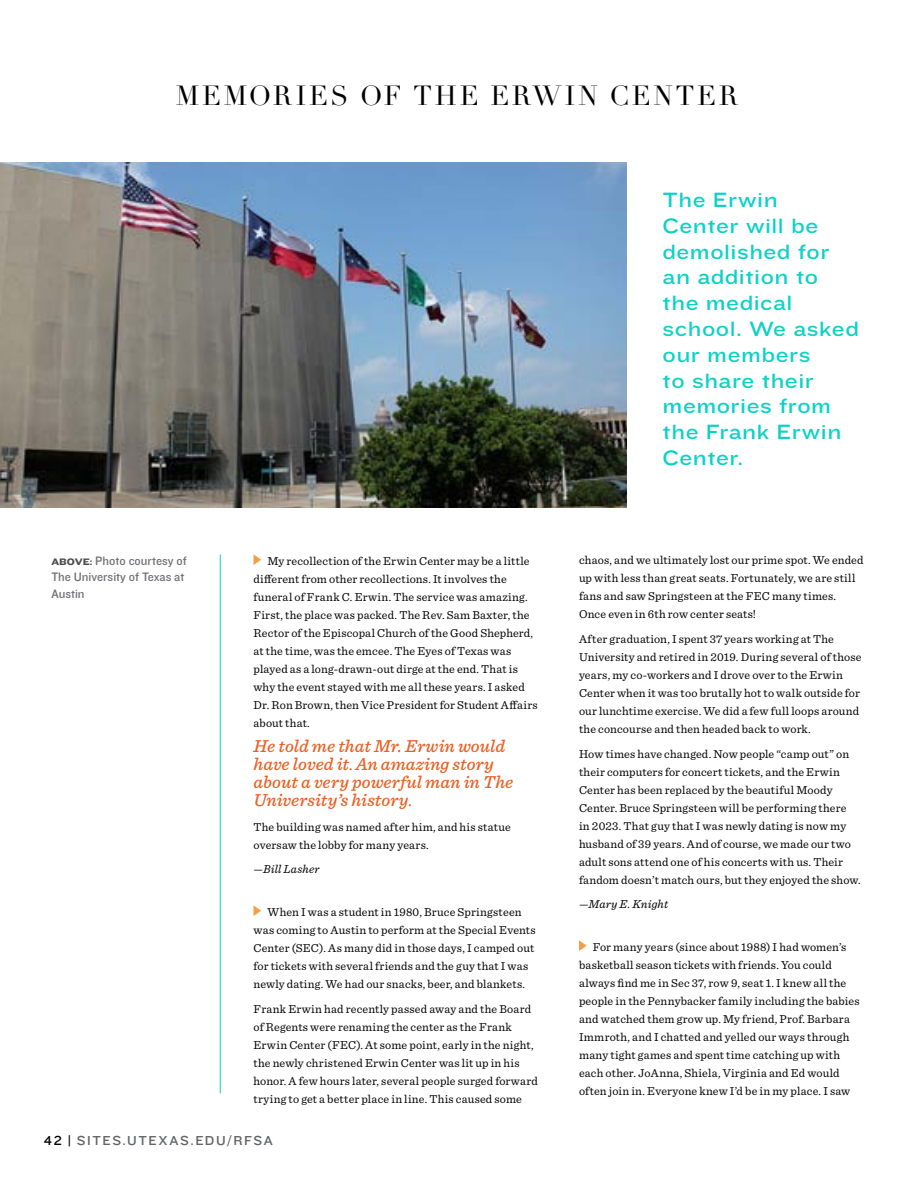
<style>
.page{position:relative;width:918px;height:1188px;background:#fff}
.page>*{position:absolute;margin:0;border:0;box-sizing:border-box;transform-origin:0 0}
.t1{font:27px "Didot";letter-spacing:.1em;color:#000}
.t2{font:21.45px/25.8px "Knockout 33 Junior Heviwt";letter-spacing:.025em;color:#0bd2c5}
.t3{font:italic 500 18px/18px "Sentinel";color:#ea6024}
.t4{font:13.5px "Knockout 32 Junior Cruisewt";letter-spacing:.115em;color:#636466}
.t5{font:12.75px/16.5px "Knockout 31 Junior Middlewt";color:#717275}
.t6{font:12px/18px "Sentinel";letter-spacing:.015em;color:#000}
.t7{font:italic 12px "Sentinel";letter-spacing:.015em;color:#000}
.s1{font-family:"Knockout 53 Heviweight";font-size:9.75px;color:#4d4d4f}
.s2{font-weight:400;font-style:normal}
.s3{color:#000}
</style>
<div class="page">
<hr style="left:220px;top:554px;width:1px;height:540px;background:#0bd2c5">
<svg style="left:254px;top:555px;width:7px;height:10px"></svg>
<svg style="left:254px;top:906px;width:7px;height:10px"></svg>
<svg style="left:579px;top:940px;width:8px;height:11px"></svg>
<img style="left:0;top:162px;width:626px;height:345px">
<h1 class="t1" style="left:176px;top:79px;width:564px">MEMORIES OF THE ERWIN CENTER</h1>
<p class="t5" style="left:51px;top:551px;width:137px"><span class="s1">ABOVE:</span> Photo courtesy of<br>The University of Texas at<br>Austin</p>
<p class="t6" style="left:254px;top:552px;width:286px;text-indent:14px">My recollection of the Erwin Center may be a little different from other recollections. It involves the funeral of Frank C. Erwin. The service was amazing.<br>First, the place was packed. The Rev. Sam Baxter, the Rector of the Episcopal Church of the Good Shepherd, at the time, was the emcee. The Eyes of Texas was played as a long-drawn-out dirge at the end. That is why the event stayed with me all these years. I asked Dr. Ron Brown, then Vice President for Student Affairs about that.</p>
<h3 class="t3" style="left:254px;top:736px;width:261px">He told me that Mr. Erwin would have loved it<span class="s2">.</span> An amazing story about a very powerful man in The<br>University’s history<span class="s2">.</span></h3>
<p class="t6" style="left:254px;top:817px;width:259px">The building was named after him, and his statue oversaw the lobby for many years.</p>
<p class="t7" style="left:254px;top:860px;width:68px">—Bill Lasher</p>
<p class="t6" style="left:254px;top:903px;width:284px;text-indent:14px">When I was a student in 1980, Bruce Springsteen was coming to Austin to perform at the Special Events Center (SEC). As many did in those days, I camped out for tickets with several friends and the guy that I was newly dating. We had our snacks, beer, and blankets.</p>
<p class="t6" style="left:254px;top:999px;width:286px">Frank Erwin had recently passed away and the Board of Regents were renaming the center as the Frank Erwin Center (FEC). At some point, early in the night, the newly christened Erwin Center was lit up in his honor. A few hours later, several people surged forward trying to get a better place in line. This caused some</p>
<p class="t4" style="left:44px;top:1131px;width:230px"><span class="s3">42 |</span> SITES.UTEXAS.EDU/RFSA</p>
<h2 class="t2" style="left:663px;top:186px;width:198px">The Erwin<br>Center will be demolished for an addition to the medical school. We asked our members<br>to share their memories from the Frank Erwin<br>Center.</h2>
<p class="t6" style="left:579px;top:550px;width:286px">chaos, and we ultimately lost our prime spot. We ended up with less than great seats. Fortunately, we are still fans and saw Springsteen at the FEC many times.<br>Once even in 6th row center seats!</p>
<p class="t6" style="left:579px;top:629px;width:284px">After graduation, I spent 37 years working at The University and retired in 2019. During several of those years, my co-workers and I drove over to the Erwin Center when it was too brutally hot to walk outside for our lunchtime exercise. We did a few full loops around the concourse and then headed back to work.</p>
<p class="t6" style="left:579px;top:744px;width:283px">How times have changed. Now people “camp out” on their computers for concert tickets, and the Erwin Center has been replaced by the beautiful Moody Center. Bruce Springsteen will be performing there<br>in 2023. That guy that I was newly dating is now my husband of 39 years. And of course, we made our two adult sons attend one of his concerts with us. Their fandom doesn’t match ours, but they enjoyed the show.</p>
<p class="t7" style="left:579px;top:895px;width:91px">—Mary E. Knight</p>
<p class="t6" style="left:579px;top:937px;width:282px;text-indent:14px">For many years (since about 1988) I had women’s basketball season tickets with friends. You could always find me in Sec 37, row 9, seat 1. I knew all the people in the Pennybacker family including the babies and watched them grow up. My friend, Prof. Barbara Immroth, and I chatted and yelled our ways through many tight games and spent time catching up with each other. JoAnna, Shiela, Virginia and Ed would often join in. Everyone knew I’d be in my place. I saw</p>
</div>
